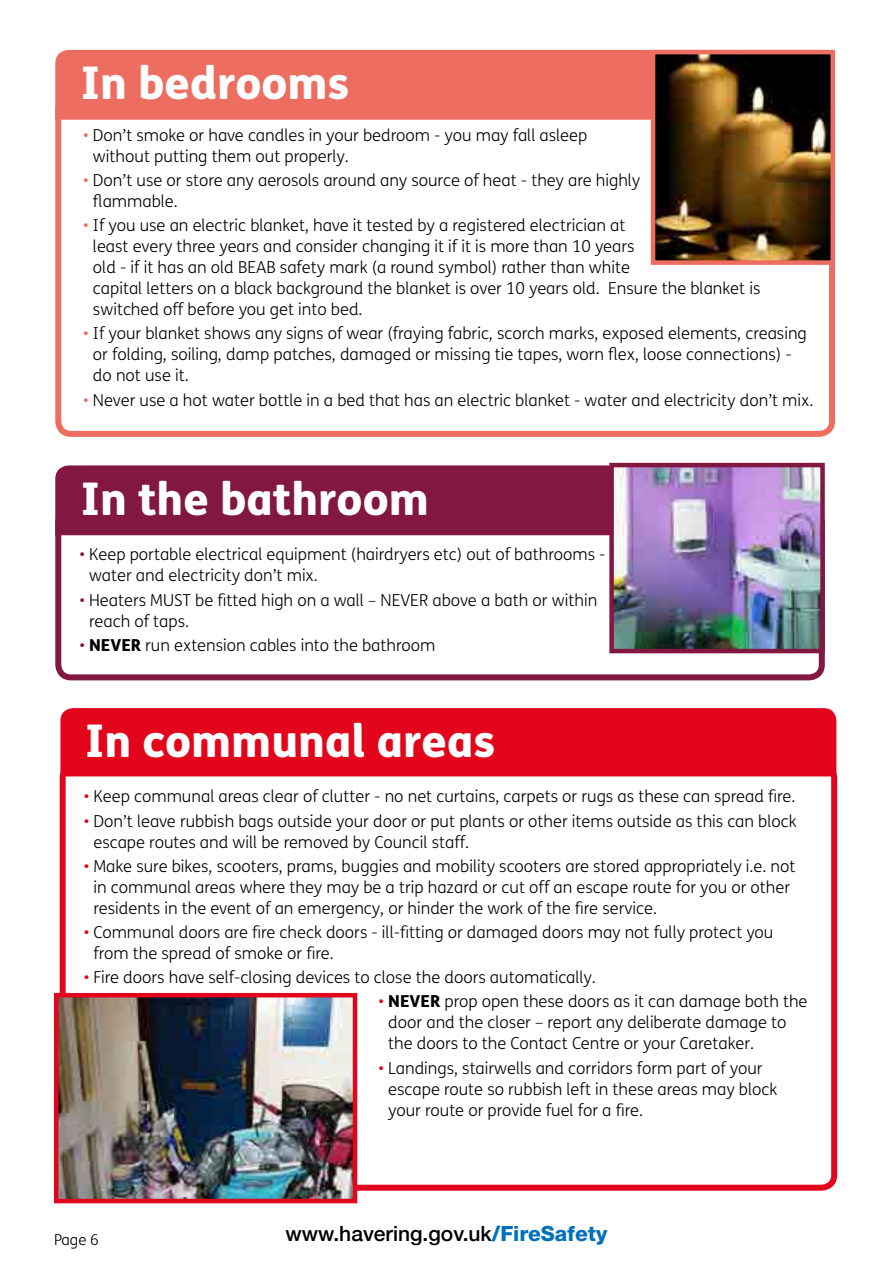
<style>
.page{position:relative;width:893px;height:1263px;background:#fff}
.page>*{position:absolute;margin:0;border:0;box-sizing:border-box;transform-origin:0 0}
.t1{font:800 45px "FS Me";color:#fff}
.t2{font:500 21px "Helvetica Neue";color:#000}
.t3{font:300 16.5px/21px "FS Me";color:#000}
.t4{font:300 15px "FS Me";color:#000}
.s1{color:#ed6d60}
.s2{color:#821841}
.s3{font-weight:800}
.s4{color:#e3051b}
.s5{font-family:"Helvetica Neue LT Std";font-weight:800;color:#0070ba}
</style>
<div class="page">
<div style="left:55px;top:95px;width:780px;height:342px;border:6px solid #ed6d60;border-radius:13px"></div>
<div style="left:55px;top:49px;width:778px;height:71px;background:#ed6d60"></div>
<img style="left:656px;top:55px;width:174px;height:205px">
<div style="left:651px;top:50px;width:184px;height:215px;border:4px solid #ed6d60"></div>
<div style="left:60px;top:762px;width:777px;height:429px;border:6px solid #e3051b;border-radius:13px"></div>
<div style="left:60px;top:708px;width:776px;height:68px;background:#e3051b"></div>
<img style="left:59px;top:998px;width:293px;height:200px">
<div style="left:54px;top:993px;width:303px;height:210px;border:4px solid #e3051b"></div>
<div style="left:55px;top:507px;width:770px;height:173px;border:6px solid #821841;border-radius:13px"></div>
<div style="left:55px;top:465px;width:554px;height:71px;background:#821841"></div>
<img style="left:614px;top:468px;width:206px;height:180px">
<div style="left:609px;top:463px;width:216px;height:190px;border:4px solid #821841"></div>
<h1 class="t1" style="left:81px;top:48px;width:270px">In bedrooms</h1>
<p class="t3" style="left:93px;top:124px;width:496px;text-indent:-10px"><span class="s1">•</span> Don’t smoke or have candles in your bedroom - you may fall asleep without putting them out properly.</p>
<p class="t3" style="left:93px;top:169px;width:549px;text-indent:-10px"><span class="s1">•</span> Don’t use or store any aerosols around any source of heat - they are highly flammable.</p>
<p class="t3" style="left:93px;top:214px;width:669px;text-indent:-10px"><span class="s1">•</span> If you use an electric blanket, have it tested by a registered electrician at<br>least every three years and consider changing it if it is more than 10 years<br>old - if it has an old BEAB safety mark (a round symbol) rather than white<br>capital letters on a black background the blanket is over 10 years old. Ensure the blanket is switched off before you get into bed.</p>
<p class="t3" style="left:93px;top:323px;width:715px;text-indent:-10px"><span class="s1">•</span> If your blanket shows any signs of wear (fraying fabric, scorch marks, exposed elements, creasing or folding, soiling, damp patches, damaged or missing tie tapes, worn flex, loose connections) - do not use it.</p>
<p class="t3" style="left:83px;top:389px;width:732px"><span class="s1">•</span> Never use a hot water bottle in a bed that has an electric blanket - water and electricity don’t mix.</p>
<h1 class="t1" style="left:81px;top:463px;width:350px">In the bathroom</h1>
<p class="t3" style="left:89px;top:544px;width:518px;text-indent:-10px"><span class="s2">•</span> Keep portable electrical equipment (hairdryers etc) out of bathrooms - water and electricity don’t mix.</p>
<p class="t3" style="left:89px;top:589px;width:510px;text-indent:-10px"><span class="s2">•</span> Heaters MUST be fitted high on a wall – NEVER above a bath or within reach of taps.</p>
<p class="t3" style="left:79px;top:634px;width:358px"><span class="s2">•</span> <span class="s3">NEVER</span> run extension cables into the bathroom</p>
<h1 class="t1" style="left:85px;top:705px;width:412px">In communal areas</h1>
<p class="t3" style="left:84px;top:785px;width:713px"><span class="s4">•</span> Keep communal areas clear of clutter - no net curtains, carpets or rugs as these can spread fire.</p>
<p class="t3" style="left:93px;top:810px;width:705px;text-indent:-10px"><span class="s4">•</span> Don’t leave rubbish bags outside your door or put plants or other items outside as this can block escape routes and will be removed by Council staff.</p>
<p class="t3" style="left:93px;top:855px;width:703px;text-indent:-10px"><span class="s4">•</span> Make sure bikes, scooters, prams, buggies and mobility scooters are stored appropriately i.e. not in communal areas where they may be a trip hazard or cut off an escape route for you or other residents in the event of an emergency, or hinder the work of the fire service.</p>
<p class="t3" style="left:93px;top:921px;width:681px;text-indent:-10px"><span class="s4">•</span> Communal doors are fire check doors - ill-fitting or damaged doors may not fully protect you from the spread of smoke or fire.</p>
<p class="t3" style="left:84px;top:966px;width:514px"><span class="s4">•</span> Fire doors have self-closing devices to close the doors automatically.</p>
<p class="t3" style="left:388px;top:990px;width:421px;text-indent:-10px"><span class="s4">•</span> <span class="s3">NEVER</span> prop open these doors as it can damage both the door and the closer – report any deliberate damage to the doors to the Contact Centre or your Caretaker.</p>
<p class="t3" style="left:388px;top:1057px;width:390px;text-indent:-10px"><span class="s4">•</span> Landings, stairwells and corridors form part of your escape route so rubbish left in these areas may block your route or provide fuel for a fire.</p>
<p class="t4" style="left:54px;top:1230px;width:46px">Page 6</p>
<p class="t2" style="left:286px;top:1216px;width:323px">www.havering.gov.uk<span class="s5">/FireSafety</span></p>
</div>
